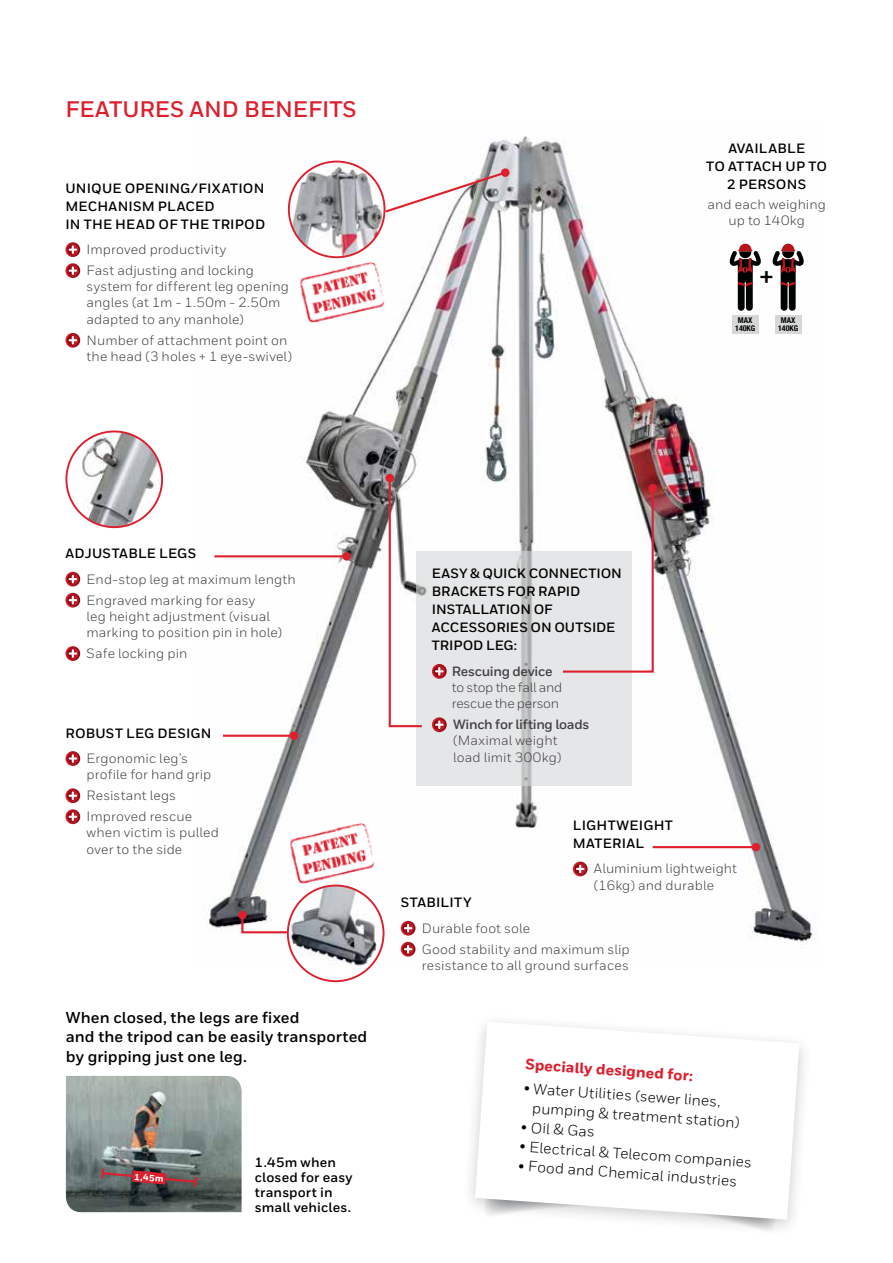
<style>
.page{position:relative;width:893px;height:1263px;background:#fff}
.page>*{position:absolute;margin:0;border:0;box-sizing:border-box;transform-origin:0 0}
.t1{font:700 29.1px "Honeywell Sans";color:#000}
.t2{font:700 22.5px "Honeywell Sans";color:#dc202e}
.t3{font:700 15.75px/19.5px "Honeywell Sans";color:#000}
.t4{font:15px/19.5px "Honeywell Sans";color:#000}
.t5{font:800 15px "Honeywell Sans";color:#dc202e}
.t6{font:13.5px/16.2px "Honeywell Sans";letter-spacing:.01em;color:#414042}
.t7{font:700 13.5px/18px "Honeywell Sans";letter-spacing:.01em;color:#000}
.t8{font:700 13.5px "Honeywell Sans";letter-spacing:-.02em;color:#414042}
.t9{font:13.5px/16.2px "Honeywell Sans";letter-spacing:-.02em;color:#414042}
.t10{font:800 9px "Honeywell Sans";color:#fff}
.t11{font:700 condensed 7.95px/7.9px "Helvetica Neue LT Pro";color:#000;text-align:center}
</style>
<div class="page">
<div style="left:461px;top:1012px;width:352px;height:225px;background:#000;opacity:.2"></div>
<svg style="left:475px;top:1022px;width:324px;height:198px"></svg>
<img style="left:208px;top:136px;width:608px;height:820px">
<svg style="left:65px;top:242px;width:15px;height:15px"></svg>
<svg style="left:67px;top:244px;width:11px;height:11px"></svg>
<svg style="left:65px;top:263px;width:15px;height:15px"></svg>
<svg style="left:67px;top:265px;width:11px;height:11px"></svg>
<svg style="left:65px;top:333px;width:15px;height:15px"></svg>
<svg style="left:67px;top:335px;width:11px;height:11px"></svg>
<svg style="left:65px;top:751px;width:15px;height:15px"></svg>
<svg style="left:67px;top:753px;width:11px;height:11px"></svg>
<svg style="left:65px;top:788px;width:15px;height:15px"></svg>
<svg style="left:67px;top:790px;width:11px;height:11px"></svg>
<svg style="left:65px;top:809px;width:15px;height:15px"></svg>
<svg style="left:67px;top:811px;width:11px;height:11px"></svg>
<svg style="left:65px;top:572px;width:15px;height:14px"></svg>
<svg style="left:67px;top:573px;width:11px;height:12px"></svg>
<svg style="left:65px;top:593px;width:15px;height:14px"></svg>
<svg style="left:67px;top:594px;width:11px;height:12px"></svg>
<svg style="left:65px;top:646px;width:15px;height:15px"></svg>
<svg style="left:67px;top:648px;width:11px;height:11px"></svg>
<svg style="left:573px;top:861px;width:15px;height:15px"></svg>
<svg style="left:575px;top:863px;width:11px;height:11px"></svg>
<img style="left:289px;top:162px;width:96px;height:95px;border-radius:48px">
<div style="left:288px;top:161px;width:97px;height:97px;border:2px solid #dc202e;border-radius:50%"></div>
<img style="left:66px;top:431px;width:96px;height:96px;border-radius:48px">
<div style="left:65px;top:430px;width:98px;height:98px;border:2px solid #dc202e;border-radius:50%"></div>
<img style="left:288px;top:885px;width:96px;height:84px">
<div style="left:287px;top:884px;width:97px;height:98px;border:2px solid #dc202e;border-radius:50%"></div>
<svg style="left:401px;top:921px;width:14px;height:15px"></svg>
<svg style="left:402px;top:923px;width:12px;height:11px"></svg>
<svg style="left:401px;top:942px;width:14px;height:15px"></svg>
<svg style="left:402px;top:944px;width:12px;height:11px"></svg>
<svg style="left:383px;top:170px;width:125px;height:44px"></svg>
<div style="left:501px;top:168px;width:8px;height:9px;background:#dc202e;border-radius:50%"></div>
<hr style="left:214px;top:555px;width:133px;height:2px;background:#dc202e">
<div style="left:342px;top:552px;width:9px;height:9px;background:#dc202e;border-radius:50%"></div>
<hr style="left:223px;top:735px;width:71px;height:2px;background:#dc202e">
<div style="left:290px;top:731px;width:8px;height:9px;background:#dc202e;border-radius:50%"></div>
<hr style="left:653px;top:846px;width:103px;height:2px;background:#dc202e">
<div style="left:752px;top:843px;width:8px;height:8px;background:#dc202e;border-radius:50%"></div>
<svg style="left:730px;top:244px;width:31px;height:67px"></svg>
<svg style="left:773px;top:244px;width:31px;height:67px"></svg>
<div style="left:732px;top:315px;width:26px;height:19px;background:#d5d7d8"></div>
<div style="left:775px;top:315px;width:26px;height:19px;background:#d5d7d8"></div>
<img style="left:297px;top:262px;width:88px;height:62px">
<img style="left:287px;top:822px;width:89px;height:62px">
<div style="left:417px;top:551px;width:215px;height:235px;background:#e5e6e7"></div>
<svg style="left:432px;top:664px;width:15px;height:15px"></svg>
<svg style="left:434px;top:666px;width:11px;height:11px"></svg>
<svg style="left:432px;top:717px;width:15px;height:15px"></svg>
<svg style="left:434px;top:719px;width:11px;height:11px"></svg>
<svg style="left:561px;top:486px;width:94px;height:188px"></svg>
<div style="left:648px;top:484px;width:9px;height:8px;background:#dc202e;border-radius:50%"></div>
<svg style="left:388px;top:476px;width:36px;height:252px"></svg>
<div style="left:385px;top:474px;width:9px;height:8px;background:#dc202e;border-radius:50%"></div>
<svg style="left:240px;top:913px;width:49px;height:21px"></svg>
<div style="left:238px;top:911px;width:9px;height:8px;background:#dc202e;border-radius:50%"></div>
<svg style="left:66px;top:1076px;width:176px;height:136px;background:#7f8582"></svg>
<h2 class="t2" style="left:65px;top:96px;width:293px">FEATURES AND BENEFITS</h2>
<p class="t7" style="left:65px;top:179px;width:201px">UNIQUE OPENING/FIXATION<br>MECHANISM PLACED<br>IN THE HEAD OF THE TRIPOD</p>
<p class="t6" style="left:87px;top:239px;width:169px;line-height:21px">Improved productivity<br>Fast adjusting and locking</p>
<p class="t6" style="left:87px;top:278px;width:204px">system for different leg opening angles (at 1m - 1.50m - 2.50m adapted to any manhole)</p>
<p class="t6" style="left:87px;top:332px;width:207px">Number of attachment point on the head (3 holes + 1 eye-swivel)</p>
<p class="t7" style="left:706px;top:139px;width:123px;text-align:center">AVAILABLE<br>TO ATTACH UP TO<br>2 PERSONS</p>
<p class="t6" style="left:707px;top:196px;width:120px;text-align:center">and each weighing up to 140kg</p>
<h1 class="t1" style="left:759px;top:258px;width:16px">+</h1>
<p class="t11" style="left:735px;top:317px;width:22px">MAX<br>140KG</p>
<p class="t11" style="left:778px;top:317px;width:22px">MAX<br>140KG</p>
<p class="t7" style="left:65px;top:545px;width:132px">ADJUSTABLE LEGS</p>
<p class="t6" style="left:87px;top:568px;width:211px;line-height:21px">End-stop leg at maximum length<br>Engraved marking for easy</p>
<p class="t6" style="left:87px;top:608px;width:197px">leg height adjustment (visual marking to position pin in hole)</p>
<p class="t6" style="left:87px;top:645px;width:102px">Safe locking pin</p>
<p class="t7" style="left:65px;top:724px;width:148px">ROBUST LEG DESIGN</p>
<p class="t6" style="left:87px;top:750px;width:126px">Ergonomic leg’s profile for hand grip</p>
<p class="t6" style="left:87px;top:785px;width:107px;line-height:21px">Resistant legs<br>Improved rescue</p>
<p class="t6" style="left:87px;top:824px;width:134px">when victim is pulled over to the side</p>
<p class="t3" style="left:66px;top:1008px;width:303px">When closed, the legs are fixed<br>and the tripod can be easily transported by gripping just one leg.</p>
<p class="t10" style="left:135px;top:1171px;width:31px;rotate:5deg">1,45m</p>
<p class="t7" style="left:255px;top:1154px;width:99px;line-height:15.1px">1.45m when closed for easy transport in small vehicles.</p>
<p class="t7" style="left:432px;top:565px;width:192px">EASY &amp; QUICK CONNECTION<br>BRACKETS FOR RAPID<br>INSTALLATION OF<br>ACCESSORIES ON OUTSIDE<br>TRIPOD LEG:</p>
<p class="t8" style="left:452px;top:663px;width:102px">Rescuing device</p>
<p class="t9" style="left:452px;top:679px;width:112px">to stop the fall and rescue the person</p>
<p class="t8" style="left:453px;top:716px;width:138px">Winch for lifting loads</p>
<p class="t6" style="left:453px;top:733px;width:110px">(Maximal weight load limit 300kg)</p>
<p class="t7" style="left:573px;top:817px;width:101px">LIGHTWEIGHT<br>MATERIAL</p>
<p class="t6" style="left:594px;top:861px;width:145px">Aluminium lightweight (16kg) and durable</p>
<p class="t7" style="left:401px;top:894px;width:72px">STABILITY</p>
<p class="t6" style="left:422px;top:917px;width:209px;line-height:21px">Durable foot sole<br>Good stability and maximum slip</p>
<p class="t6" style="left:422px;top:957px;width:209px">resistance to all ground surfaces</p>
<p class="t5" style="left:526px;top:1055px;width:170px;rotate:4deg">Specially designed for:</p>
<p class="t4" style="left:534px;top:1079px;width:210px;text-indent:-10px;rotate:4deg">• Water Utilities (sewer lines, pumping &amp; treatment station)</p>
<p class="t4" style="left:522px;top:1117px;width:75px;rotate:4deg">• Oil &amp; Gas</p>
<p class="t4" style="left:520px;top:1136px;width:234px;rotate:4deg">• Electrical &amp; Telecom companies</p>
<p class="t4" style="left:519px;top:1156px;width:221px;rotate:4deg">• Food and Chemical industries</p>
</div>
